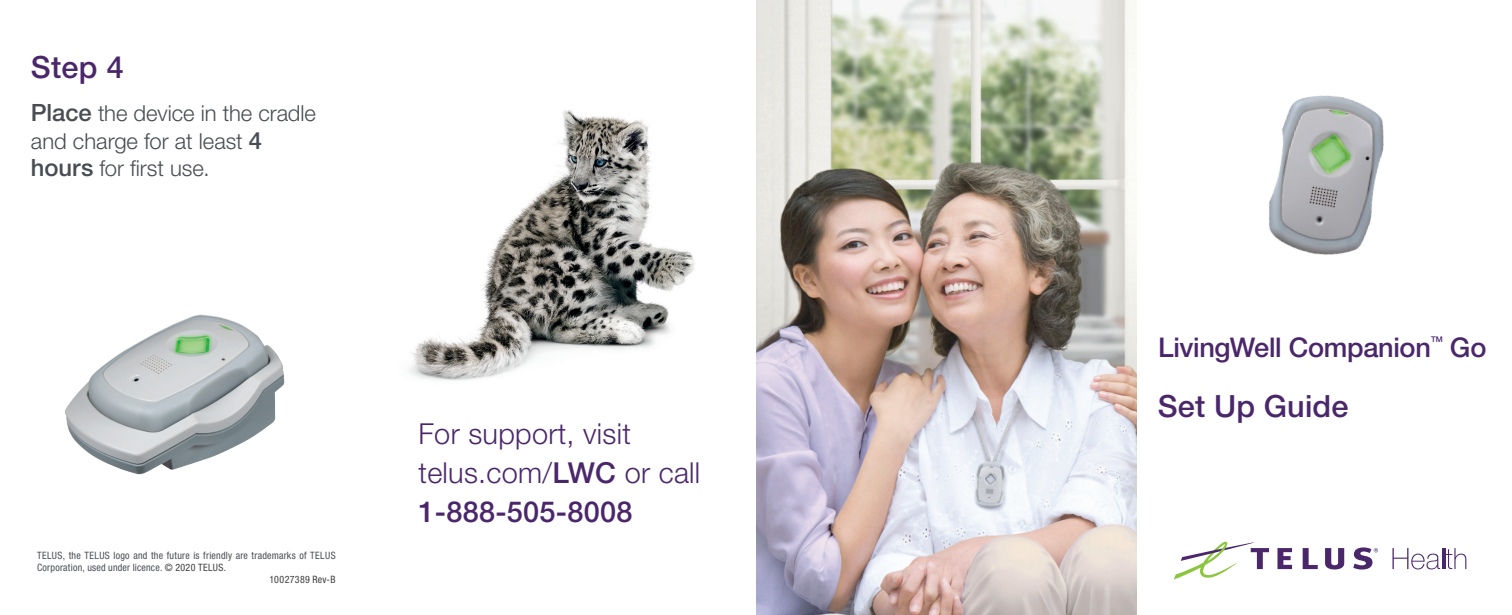
<style>
.page{position:relative;width:1512px;height:615px;background:#fff}
.page>*{position:absolute;margin:0;border:0;box-sizing:border-box;transform-origin:0 0}
.t1{font:500 30.62px "Helvetica Neue LT Std";letter-spacing:.005em;color:#4a276b}
.t2{font:300 28.88px/39.2px "Helvetica Neue LT Std";letter-spacing:.01em;color:#4a276b}
.t3{font:500 27.12px "Helvetica Neue LT Std";letter-spacing:-.015em;color:#4a276b}
.t4{font:300 22.05px/27.1px "Helvetica Neue LT Std";color:#494d53}
.t5{font:condensed 10.15px "Helvetica Neue LT Std";letter-spacing:.025em;color:#494d53}
.t6{font:condensed 10.15px "Helvetica Neue LT Std";letter-spacing:.03em;color:#3e3e3f}
.t7{font:500 7.88px "Helvetica Neue LT Std";color:#4a276b}
.s1{font-weight:500;font-size:23.8px}
.s2{color:#3e3e3f}
.s3{font-weight:500}
</style>
<div class="page">
<img style="left:409px;top:110px;width:286px;height:271px">
<svg style="left:1392px;top:548px;width:74px;height:21px"></svg>
<svg style="left:1278px;top:548px;width:14px;height:20px"></svg>
<svg style="left:1303px;top:548px;width:15px;height:20px"></svg>
<svg style="left:1325px;top:548px;width:19px;height:21px"></svg>
<svg style="left:1174px;top:541px;width:95px;height:38px"></svg>
<svg style="left:1353px;top:547px;width:25px;height:22px"></svg>
<img style="left:1269px;top:95px;width:115px;height:160px">
<img style="left:65px;top:314px;width:220px;height:161px">
<img style="left:756px;top:0;width:381px;height:614px">
<h1 class="t1" style="left:31px;top:49px;width:94px">Step 4</h1>
<h3 class="t4" style="left:31px;top:99px;width:287px"><span class="s1">Place</span> the device in the cradle and charge for at least <span class="s1">4 hours</span> for first use.</h3>
<p class="t5" style="left:37px;top:549px;width:300px">TELUS, the TELUS logo and the future is friendly are trademarks of TELUS</p>
<p class="t5" style="left:37px;top:561px;width:191px">Corporation, used under licence. <span class="s2">© 2020 TELUS.</span></p>
<p class="t6" style="left:270px;top:573px;width:67px">10027389 Rev-B</p>
<h2 class="t2" style="left:419px;top:413px;width:283px">For support, visit telus.com/<span class="s3">LWC</span> or call<br><span class="s3">1-888-505-8008</span></h2>
<h3 class="t3" style="left:1158px;top:331px;width:274px">LivingWell Companion</h3>
<p class="t7" style="left:1431px;top:334px;width:13px">TM</p>
<h3 class="t3" style="left:1450px;top:331px;width:38px">Go</h3>
<h1 class="t1" style="left:1158px;top:388px;width:192px">Set Up Guide</h1>
</div>
